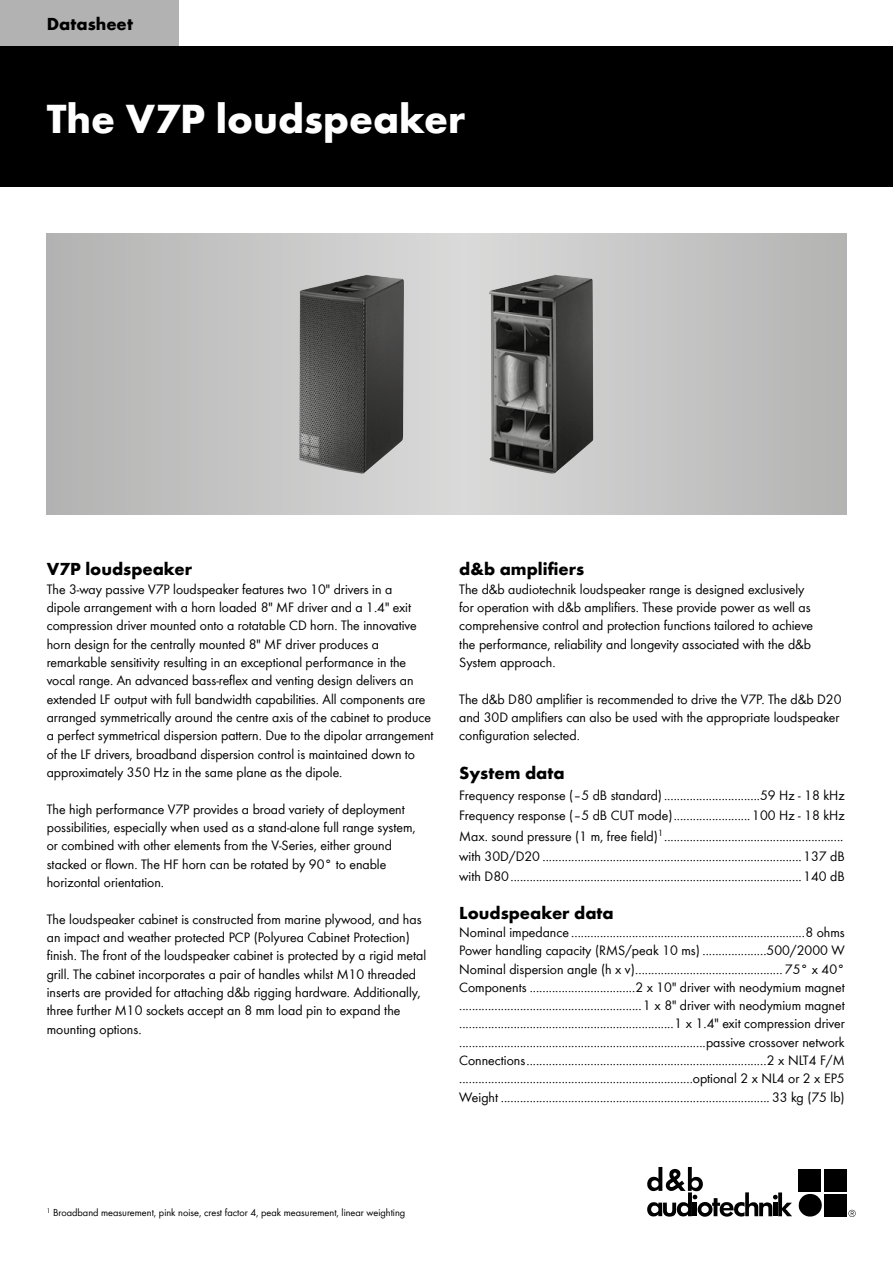
<style>
.page{position:relative;width:893px;height:1263px;background:#fff}
.page>*{position:absolute;margin:0;border:0;box-sizing:border-box;transform-origin:0 0}
.t1{font:700 42px "dbaudio Futura";color:#fff}
.t2{font:700 18px "dbaudio Futura";color:#000}
.t3{font:14.1px/18.3px "dbaudio Futura";color:#000}
.t4{font:10.5px "dbaudio Futura";color:#000}
</style>
<div class="page">
<div style="left:0;top:0;width:179px;height:47px;background:#b2b2b2"></div>
<div style="left:0;top:47px;width:893px;height:140px;background:#000"></div>
<div style="left:798px;top:1169px;width:23px;height:23px;background:#000"></div>
<div style="left:824px;top:1169px;width:23px;height:23px;background:#000"></div>
<svg style="left:798px;top:1193px;width:24px;height:24px"></svg>
<div style="left:824px;top:1194px;width:23px;height:22px;background:#000"></div>
<svg style="left:647px;top:1167px;width:145px;height:50px"></svg>
<svg style="left:848px;top:1210px;width:8px;height:7px"></svg>
<svg style="left:47px;top:234px;width:799px;height:280px;background:#c4c3c3"></svg>
<img style="left:299px;top:275px;width:105px;height:198px">
<img style="left:489px;top:275px;width:104px;height:199px">
<p class="t2" style="left:47px;top:14px;width:88px">Datasheet</p>
<h1 class="t1" style="left:47px;top:102px;width:420px">The V7P loudspeaker</h1>
<p class="t2" style="left:47px;top:562px;width:147px">V7P loudspeaker</p>
<p class="t3" style="left:47px;top:581px;width:388px">The 3-way passive V7P loudspeaker features two 10" drivers in a<br>dipole arrangement with a horn loaded 8" MF driver and a 1.4" exit compression driver mounted onto a rotatable CD horn. The innovative horn design for the centrally mounted 8" MF driver produces a remarkable sensitivity resulting in an exceptional performance in the vocal range. An advanced bass-reflex and venting design delivers an extended LF output with full bandwidth capabilities. All components are arranged symmetrically around the centre axis of the cabinet to produce a perfect symmetrical dispersion pattern. Due to the dipolar arrangement of the LF drivers, broadband dispersion control is maintained down to approximately 350 Hz in the same plane as the dipole.</p>
<p class="t3" style="left:47px;top:801px;width:370px">The high performance V7P provides a broad variety of deployment possibilities, especially when used as a stand-alone full range system, or combined with other elements from the V-Series, either ground stacked or flown. The HF horn can be rotated by 90° to enable horizontal orientation.</p>
<p class="t3" style="left:47px;top:911px;width:381px">The loudspeaker cabinet is constructed from marine plywood, and has an impact and weather protected PCP (Polyurea Cabinet Protection) finish. The front of the loudspeaker cabinet is protected by a rigid metal grill. The cabinet incorporates a pair of handles whilst M10 threaded inserts are provided for attaching d&amp;b rigging hardware. Additionally, three further M10 sockets accept an 8 mm load pin to expand the mounting options.</p>
<p class="t2" style="left:459px;top:556px;width:126px">d&amp;b amplifiers</p>
<p class="t3" style="left:459px;top:581px;width:355px">The d&amp;b audiotechnik loudspeaker range is designed exclusively for operation with d&amp;b amplifiers. These provide power as well as comprehensive control and protection functions tailored to achieve the performance, reliability and longevity associated with the d&amp;b System approach.</p>
<p class="t3" style="left:459px;top:689px;width:384px">The d&amp;b D80 amplifier is recommended to drive the V7P. The d&amp;b D20 and 30D amplifiers can also be used with the appropriate loudspeaker configuration selected.</p>
<p class="t2" style="left:459px;top:766px;width:107px">System data</p>
<p class="t3" style="left:459px;top:786px;width:387px;line-height:20.4px;text-align:justify">Frequency response (–5 dB standard) ..............................59 Hz - 18 kHz Frequency response (–5 dB CUT mode) ........................100 Hz - 18 kHz Max. sound pressure (1 m, free field)<sup>1</sup> ........................................................ with 30D/D20 .................................................................................137 dB with D80 ...........................................................................................140 dB</p>
<p class="t2" style="left:459px;top:905px;width:156px">Loudspeaker data</p>
<p class="t3" style="left:459px;top:924px;width:387px;text-align:justify">Nominal impedance .........................................................................8 ohms Power handling capacity (RMS/peak 10 ms) ....................500/2000 W Nominal dispersion angle (h x v) .............................................. 75° x 40° Components .................................2 x 10" driver with neodymium magnet .........................................................1 x 8" driver with neodymium magnet ...................................................................1 x 1.4" exit compression driver .............................................................................passive crossover network Connections ...........................................................................2 x NLT4 F/M .........................................................................optional 2 x NL4 or 2 x EP5<br>Weight .................................................................................... 33 kg (75 lb)</p>
<p class="t4" style="left:47px;top:1208px;width:360px"><sup>1</sup> Broadband measurement, pink noise, crest factor 4, peak measurement, linear weighting</p>
</div>
